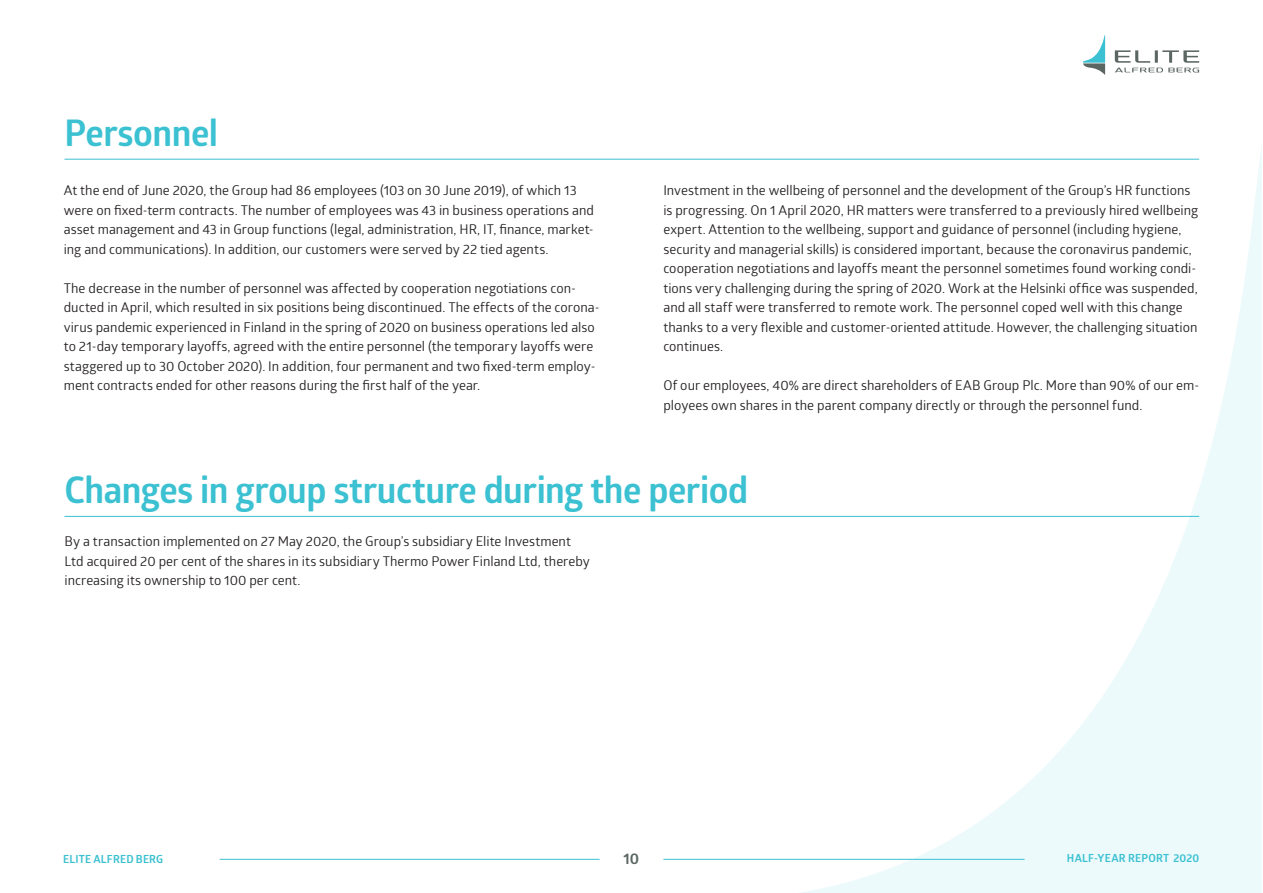
<style>
.page{position:relative;width:1263px;height:893px;background:#fff}
.page>*{position:absolute;margin:0;border:0;box-sizing:border-box;transform-origin:0 0}
.Otsikko_2{font:700 36px "Glober";letter-spacing:-.015em;color:#3bc1d1}
.t1{font:700 15px "Glober";color:#5b6663}
.Leipis-perusteksti{font:13.5px/19.5px "Glober";color:#231f20}
.t2{font:700 10.95px "Glober";letter-spacing:.02em;color:#3bc1d1}
</style>
<div class="page">
<svg style="left:770px;top:145px;width:492px;height:748px"></svg>
<svg style="left:1115px;top:50px;width:84px;height:22px"></svg>
<svg style="left:1083px;top:35px;width:22px;height:40px"></svg>
<hr style="left:220px;top:859px;width:380px;height:1px;background:#3bc1d1">
<hr style="left:663px;top:859px;width:361px;height:1px;background:#3bc1d1">
<hr style="left:64px;top:516px;width:1135px;height:1px;background:#3bc1d1">
<hr style="left:64px;top:159px;width:1135px;height:1px;background:#3bc1d1">
<p class="Otsikko_2" style="left:64px;top:107px;width:155px">Personnel</p>
<p class="Leipis-perusteksti" style="left:64px;top:180px;width:532px">At the end of June 2020, the Group had 86 employees (103 on 30 June 2019), of which 13 were on fixed-term contracts. The number of employees was 43 in business operations and asset management and 43 in Group functions (legal, administration, HR, IT, finance, market&shy;ing and communications). In addition, our customers were served by 22 tied agents.</p>
<p class="Leipis-perusteksti" style="left:64px;top:277px;width:537px">The decrease in the number of personnel was affected by cooperation negotiations con&shy;ducted in April, which resulted in six positions being discontinued. The effects of the corona&shy;virus pandemic experienced in Finland in the spring of 2020 on business operations led also to 21-day temporary layoffs, agreed with the entire personnel (the temporary layoffs were staggered up to 30 October 2020). In addition, four permanent and two fixed-term employ&shy;ment contracts ended for other reasons during the first half of the year.</p>
<p class="Leipis-perusteksti" style="left:663px;top:180px;width:536px">Investment in the wellbeing of personnel and the development of the Group’s HR functions is progressing. On 1 April 2020, HR matters were transferred to a previously hired wellbeing expert. Attention to the wellbeing, support and guidance of personnel (including hygiene, security and managerial skills) is considered important, because the coronavirus pandemic, cooperation negotiations and layoffs meant the personnel sometimes found working condi&shy;tions very challenging during the spring of 2020. Work at the Helsinki office was suspended, and all staff were transferred to remote work. The personnel coped well with this change thanks to a very flexible and customer-oriented attitude. However, the challenging situation continues.</p>
<p class="Leipis-perusteksti" style="left:663px;top:375px;width:537px">Of our employees, 40% are direct shareholders of EAB Group Plc. More than 90% of our em&shy;ployees own shares in the parent company directly or through the personnel fund.</p>
<p class="Otsikko_2" style="left:64px;top:465px;width:685px">Changes in group structure during the period</p>
<p class="Leipis-perusteksti" style="left:64px;top:531px;width:527px">By a transaction implemented on 27 May 2020, the Group’s subsidiary Elite Investment<br>Ltd acquired 20 per cent of the shares in its subsidiary Thermo Power Finland Ltd, thereby increasing its ownership to 100 per cent.</p>
<p class="t2" style="left:63px;top:852px;width:102px">ELITE ALFRED BERG</p>
<p class="t1" style="left:623px;top:847px;width:17px">10</p>
<p class="t2" style="left:1067px;top:850px;width:134px">HALF-YEAR REPORT 2020</p>
</div>
